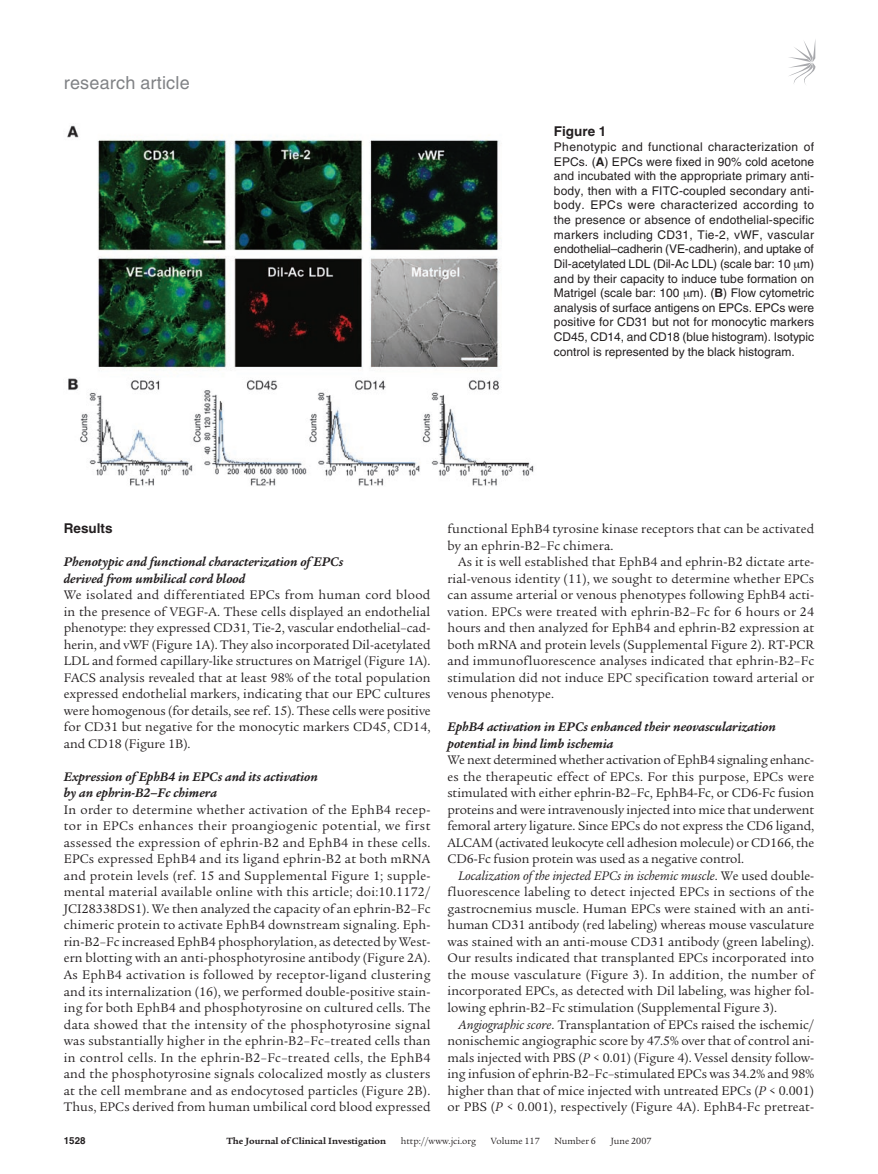
<style>
.page{position:relative;width:878px;height:1174px;background:#fff}
.page>*{position:absolute;margin:0;border:0;box-sizing:border-box;transform-origin:0 0}
.t1{font:18px "Helvetica LT Std";letter-spacing:.01em;color:#808285}
.t2{font:13.5px/16.5px "Legacy Serif Std";letter-spacing:.01em;color:#231f20;text-align:justify}
.t3{font:italic 700 13.5px/16.5px "Legacy Serif Std";color:#231f20}
.t4{font:700 13.5px "Helvetica LT Std";color:#231f20}
.t5{font:12px/14.7px "Helvetica LT Std";color:#231f20;text-align:justify}
.t6{font:9.75px "Legacy Serif Std";color:#231f20}
.t7{font:700 9.75px "Legacy Serif Std";color:#231f20}
.t8{font:700 9.75px "Helvetica LT Std";color:#231f20}
.s1{font-weight:700}
.s2{font-style:italic}
</style>
<div class="page">
<svg style="left:789px;top:41px;width:26px;height:44px"></svg>
<img style="left:67px;top:125px;width:467px;height:361px">
<h1 class="t1" style="left:64px;top:72px;width:127px">research article</h1>
<p class="t4" style="left:554px;top:123px;width:54px">Figure 1</p>
<p class="t5" style="left:554px;top:139px;width:262px">Phenotypic and functional characterization of EPCs. (<span class="s1">A</span>) EPCs were fixed in 90% cold acetone and incubated with the appropriate primary anti&shy;body, then with a FITC-coupled secondary anti&shy;body. EPCs were characterized according to the presence or absence of endothelial-specific markers including CD31, Tie-2, vWF, vascular endothelial–cadherin (VE-cadherin), and uptake of Dil-acetylated LDL (Dil-Ac LDL) (scale bar: 10 m) and by their capacity to induce tube formation on Matrigel (scale bar: 100 m). (<span class="s1">B</span>) Flow cytometric analysis of surface antigens on EPCs. EPCs were positive for CD31 but not for monocytic markers CD45, CD14, and CD18 (blue histogram). Isotypic control is represented by the black histogram.</p>
<p class="t4" style="left:64px;top:520px;width:50px">Results</p>
<p class="t3" style="left:64px;top:554px;width:281px">Phenotypic and functional characterization of EPCs derived from umbilical cord blood</p>
<p class="t2" style="left:64px;top:587px;width:368px">We isolated and differentiated EPCs from human cord blood in the presence of VEGF-A. These cells displayed an endothelial phenotype: they expressed CD31, Tie-2, vascular endothelial–cad&shy;herin, and vWF (Figure 1A). They also incorporated Dil-acetylated LDL and formed capillary-like structures on Matrigel (Figure 1A).<br>FACS analysis revealed that at least 98% of the total population expressed endothelial markers, indicating that our EPC cultures were homogenous (for details, see ref. 15). These cells were positive for CD31 but negative for the monocytic markers CD45, CD14, and CD18 (Figure 1B).</p>
<p class="t3" style="left:64px;top:768px;width:256px">Expression of EphB4 in EPCs and its activation by an ephrin-B2–Fc chimera</p>
<p class="t2" style="left:64px;top:801px;width:368px">In order to determine whether activation of the EphB4 recep&shy;tor in EPCs enhances their proangiogenic potential, we first assessed the expression of ephrin-B2 and EphB4 in these cells.<br>EPCs expressed EphB4 and its ligand ephrin-B2 at both mRNA and protein levels (ref. 15 and Supplemental Figure 1; supple&shy;mental material available online with this article; doi:10.1172/ JCI28338DS1). We then analyzed the capacity of an ephrin-B2–Fc chimeric protein to activate EphB4 downstream signaling. Eph&shy;rin-B2–Fc increased EphB4 phosphorylation, as detected by West&shy;ern blotting with an anti-phosphotyrosine antibody (Figure 2A).<br>As EphB4 activation is followed by receptor-ligand clustering and its internalization (16), we performed double-positive stain&shy;ing for both EphB4 and phosphotyrosine on cultured cells. The data showed that the intensity of the phosphotyrosine signal was substantially higher in the ephrin-B2–Fc–treated cells than in control cells. In the ephrin-B2–Fc–treated cells, the EphB4 and the phosphotyrosine signals colocalized mostly as clusters at the cell membrane and as endocytosed particles (Figure 2B).<br>Thus, EPCs derived from human umbilical cord blood expressed</p>
<p class="t2" style="left:447px;top:521px;width:368px">functional EphB4 tyrosine kinase receptors that can be activated by an ephrin-B2–Fc chimera.</p>
<p class="t2" style="left:447px;top:554px;width:368px;text-indent:11px">As it is well established that EphB4 and ephrin-B2 dictate arte&shy;rial-venous identity (11), we sought to determine whether EPCs can assume arterial or venous phenotypes following EphB4 acti&shy;vation. EPCs were treated with ephrin-B2–Fc for 6 hours or 24 hours and then analyzed for EphB4 and ephrin-B2 expression at both mRNA and protein levels (Supplemental Figure 2). RT-PCR and immunofluorescence analyses indicated that ephrin-B2–Fc stimulation did not induce EPC specification toward arterial or venous phenotype.</p>
<p class="t3" style="left:447px;top:719px;width:330px">EphB4 activation in EPCs enhanced their neovascularization potential in hind limb ischemia</p>
<p class="t2" style="left:447px;top:752px;width:368px">We next determined whether activation of EphB4 signaling enhanc&shy;es the therapeutic effect of EPCs. For this purpose, EPCs were stimulated with either ephrin-B2–Fc, EphB4-Fc, or CD6-Fc fusion proteins and were intravenously injected into mice that underwent femoral artery ligature. Since EPCs do not express the CD6 ligand, ALCAM (activated leukocyte cell adhesion molecule) or CD166, the CD6-Fc fusion protein was used as a negative control.</p>
<p class="t2" style="left:447px;top:867px;width:368px;text-indent:11px"><span class="s2">Localization of the injected EPCs in ischemic muscle</span>. We used double&shy;fluorescence labeling to detect injected EPCs in sections of the gastrocnemius muscle. Human EPCs were stained with an anti&shy;human CD31 antibody (red labeling) whereas mouse vasculature was stained with an anti-mouse CD31 antibody (green labeling).<br>Our results indicated that transplanted EPCs incorporated into the mouse vasculature (Figure 3). In addition, the number of incorporated EPCs, as detected with Dil labeling, was higher fol&shy;lowing ephrin-B2–Fc stimulation (Supplemental Figure 3).</p>
<p class="t2" style="left:447px;top:1016px;width:368px;text-indent:11px"><span class="s2">Angiographic score</span>. Transplantation of EPCs raised the ischemic/ nonischemic angiographic score by 47.5% over that of control ani&shy;mals injected with PBS (<span class="s2">P</span> &lt; 0.01) (Figure 4). Vessel density follow&shy;ing infusion of ephrin-B2–Fc–stimulated EPCs was 34.2% and 98% higher than that of mice injected with untreated EPCs (<span class="s2">P</span> &lt; 0.001) or PBS (<span class="s2">P</span> &lt; 0.001), respectively (Figure 4A). EphB4-Fc pretreat-</p>
<p class="t8" style="left:64px;top:1134px;width:23px">1528</p>
<p class="t7" style="left:226px;top:1135px;width:161px">The Journal of Clinical Investigation</p>
<p class="t6" style="left:401px;top:1135px;width:77px">http://www.jci.org</p>
<p class="t6" style="left:491px;top:1135px;width:50px">Volume 117</p>
<p class="t6" style="left:554px;top:1135px;width:43px">Number 6</p>
<p class="t6" style="left:610px;top:1135px;width:42px">June 2007</p>
</div>
